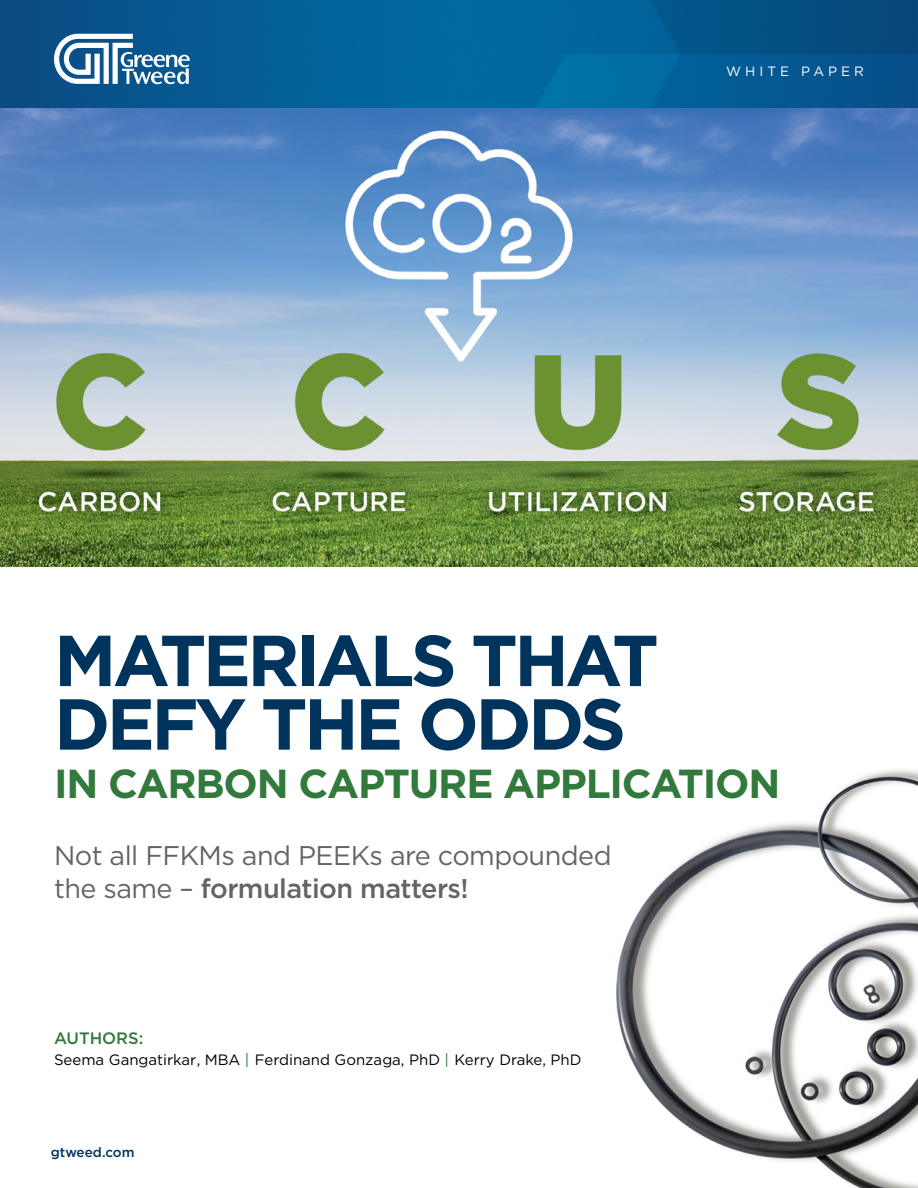
<style>
.page{position:relative;width:918px;height:1188px;background:#fff}
.page>*{position:absolute;margin:0;border:0;box-sizing:border-box;transform-origin:0 0}
.t1{font:700 72px/63.6px "Gotham";letter-spacing:-.05em;color:#00345d}
.t2{font:700 40.5px "Gotham";letter-spacing:-.03em;color:#31793d}
.t3{font:27px/33px "Gotham";letter-spacing:-.02em;color:#636466}
.t4{font:500 16.5px "Gotham";color:#31793d}
.t5{font:15px "Gotham";color:#000}
.t6{font:13.5px "Gotham";letter-spacing:.3em;color:#fff}
.t7{font:500 13.5px "Gotham";color:#00345d}
.s1{font-weight:500}
.s2{color:#31793d}
</style>
<div class="page">
<img style="left:0;top:0;width:918px;height:567px">
<svg style="left:54px;top:34px;width:136px;height:50px"></svg>
<img style="left:616px;top:770px;width:302px;height:418px">
<p class="t6" style="left:726px;top:62px;width:139px">WHITE PAPER</p>
<h1 class="t1" style="left:54px;top:628px;width:606px">MATERIALS THAT<br>DEFY THE ODDS</h1>
<h2 class="t2" style="left:54px;top:757px;width:728px">IN CARBON CAPTURE APPLICATION</h2>
<p class="t3" style="left:54px;top:838px;width:559px">Not all FFKMs and PEEKs are compounded the same – <span class="s1">formulation matters!</span></p>
<p class="t4" style="left:54px;top:1027px;width:91px">AUTHORS:</p>
<p class="t5" style="left:54px;top:1050px;width:529px">Seema Gangatirkar, MBA <span class="s2">|</span> Ferdinand Gonzaga, PhD <span class="s2">|</span> Kerry Drake, PhD</p>
<p class="t7" style="left:51px;top:1144px;width:85px">gtweed.com</p>
</div>
